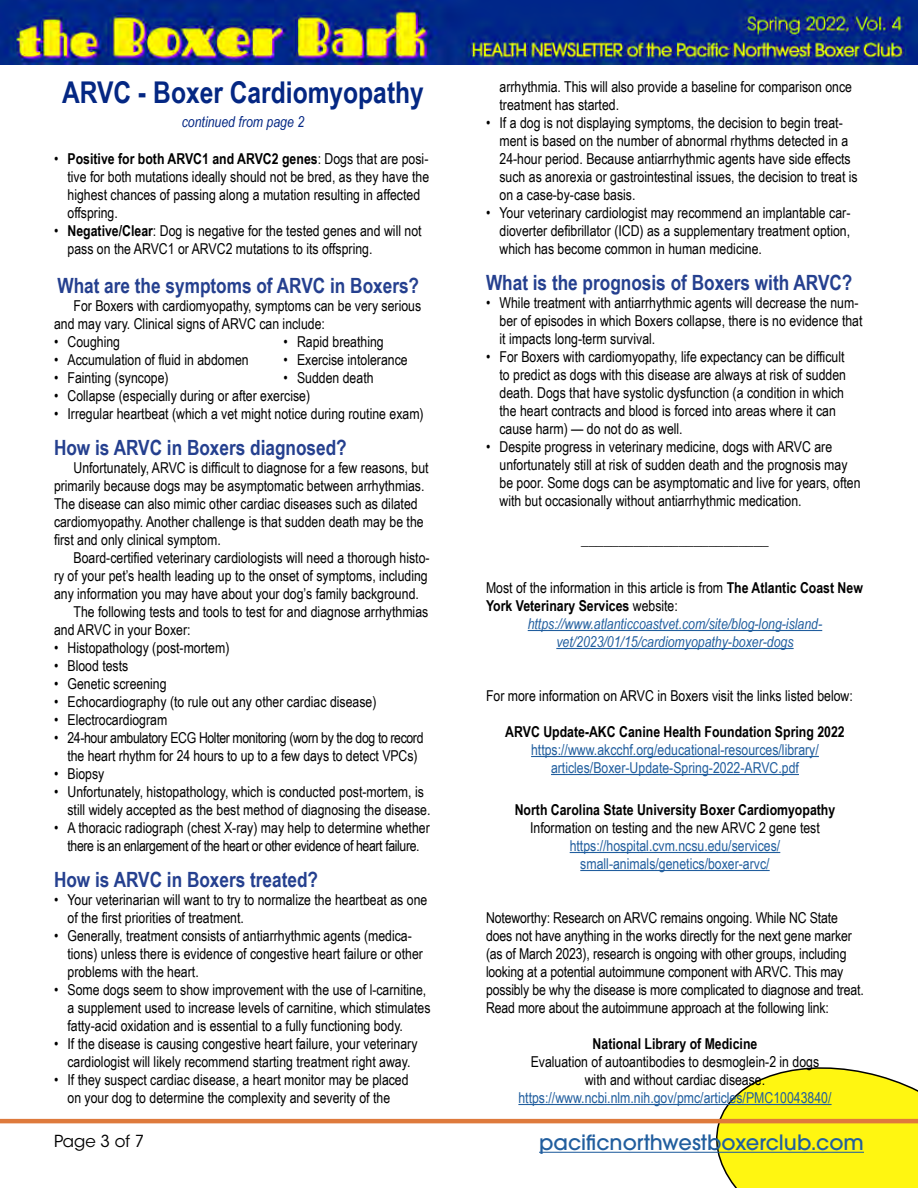
<style>
.page{position:relative;width:918px;height:1188px;background:#fff}
.page>*{position:absolute;margin:0;border:0;box-sizing:border-box;transform-origin:0 0}
.t1{font:700 30px "Arial Narrow";color:#042783}
.t2{font:700 21px "Arial Narrow";color:#25408f}
.t3{font:500 21px "ITC Avant Garde Pro";color:#215e9e}
.t4{font:16.5px "ITC Avant Garde Std";color:#000}
.t5{font:15px/18px "Arial Narrow";color:#000}
.t6{font:15px/18px "Arial Narrow";letter-spacing:-.025em;color:#000;text-align:center}
.t7{font:15px/18px "Arial Narrow";color:#215e9e;text-align:center}
.t8{font:700 15px "Arial Narrow";color:#000}
.t9{font:italic 15px "Arial Narrow";color:#215e9e}
.t10{font:900 15px "Arial";color:#000}
.t11{font:italic 15px "Arial Narrow";color:#042783}
.s1{font-weight:700}
.s2{font-weight:400}
</style>
<div class="page">
<svg style="left:706px;top:1067px;width:212px;height:121px;background:#f9f235"></svg>
<img style="left:0;top:0;width:918px;height:64px">
<hr style="left:0;top:1119px;width:918px;height:4px;background:#de7a3c">
<hr style="left:539px;top:1152px;width:325px;height:1px;background:#215e9e">
<hr style="left:528px;top:630px;width:294px;height:1px;background:#215e9e">
<hr style="left:556px;top:648px;width:238px;height:1px;background:#215e9e">
<hr style="left:531px;top:756px;width:288px;height:1px;background:#215e9e">
<hr style="left:551px;top:774px;width:248px;height:1px;background:#215e9e">
<hr style="left:570px;top:852px;width:210px;height:1px;background:#215e9e">
<hr style="left:580px;top:870px;width:190px;height:1px;background:#215e9e">
<hr style="left:518px;top:1104px;width:314px;height:1px;background:#215e9e">
<h1 class="t1" style="left:62px;top:70px;width:363px">ARVC - Boxer Cardiomyopathy</h1>
<p class="t11" style="left:182px;top:111px;width:124px">continued from page 2</p>
<p class="t5" style="left:68px;top:149px;width:363px;text-indent:-14px">• <span class="s1">Positive for both ARVC1 and ARVC2 genes</span>: Dogs that are posi&shy;tive for both mutations ideally should not be bred, as they have the highest chances of passing along a mutation resulting in affected offspring.</p>
<p class="t5" style="left:68px;top:221px;width:356px;text-indent:-14px">• <span class="s1">Negative/Clear</span>: Dog is negative for the tested genes and will not pass on the ARVC1 or ARVC2 mutations to its offspring.</p>
<h2 class="t2" style="left:57px;top:270px;width:363px">What are the symptoms of ARVC in Boxers?</h2>
<p class="t5" style="left:54px;top:296px;width:369px;text-indent:20px">For Boxers with cardiomyopathy, symptoms can be very serious and may vary. Clinical signs of ARVC can include:</p>
<p class="t5" style="left:54px;top:332px;width:68px">• Coughing</p>
<p class="t5" style="left:284px;top:332px;width:102px">• Rapid breathing</p>
<p class="t5" style="left:54px;top:350px;width:196px">• Accumulation of fluid in abdomen</p>
<p class="t5" style="left:284px;top:350px;width:126px">• Exercise intolerance</p>
<p class="t5" style="left:54px;top:368px;width:116px">• Fainting (syncope)</p>
<p class="t5" style="left:284px;top:368px;width:92px">• Sudden death</p>
<p class="t5" style="left:54px;top:386px;width:258px">• Collapse (especially during or after exercise)</p>
<p class="t5" style="left:54px;top:404px;width:371px">• Irregular heartbeat (which a vet might notice during routine exam)</p>
<h2 class="t2" style="left:54px;top:432px;width:294px">How is ARVC in Boxers diagnosed?</h2>
<p class="t5" style="left:54px;top:458px;width:376px;text-indent:20px">Unfortunately, ARVC is difficult to diagnose for a few reasons, but primarily because dogs may be asymptomatic between arrhythmias.<br>The disease can also mimic other cardiac diseases such as dilated cardiomyopathy. Another challenge is that sudden death may be the first and only clinical symptom.</p>
<p class="t5" style="left:74px;top:548px;width:358px">Board-certified veterinary cardiologists will need a thorough histo-</p>
<p class="t5" style="left:54px;top:566px;width:375px">ry of your pet’s health leading up to the onset of symptoms, including</p>
<p class="t5" style="left:54px;top:584px;width:366px">any information you may have about your dog’s family background.</p>
<p class="t5" style="left:74px;top:602px;width:356px">The following tests and tools to test for and diagnose arrhythmias</p>
<p class="t5" style="left:54px;top:620px;width:138px">and ARVC in your Boxer:</p>
<p class="t5" style="left:54px;top:638px;width:177px">• Histopathology (post-mortem)</p>
<p class="t5" style="left:54px;top:656px;width:76px">• Blood tests</p>
<p class="t5" style="left:54px;top:674px;width:114px">• Genetic screening</p>
<p class="t5" style="left:54px;top:692px;width:324px">• Echocardiography (to rule out any other cardiac disease)</p>
<p class="t5" style="left:54px;top:710px;width:115px">• Electrocardiogram</p>
<p class="t6" style="left:54px;top:728px;width:371px">• 24-hour ambulatory ECG Holter monitoring (worn by the dog to record the heart rhythm for 24 hours to up to a few days to detect VPCs)</p>
<p class="t5" style="left:54px;top:764px;width:52px">• Biopsy</p>
<p class="t5" style="left:68px;top:782px;width:365px;text-indent:-14px">• Unfortunately, histopathology, which is conducted post-mortem, is still widely accepted as the best method of diagnosing the disease.</p>
<p class="t6" style="left:54px;top:818px;width:377px">• A thoracic radiograph (chest X-ray) may help to determine whether there is an enlargement of the heart or other evidence of heart failure.</p>
<h2 class="t2" style="left:54px;top:864px;width:266px">How is ARVC in Boxers treated?</h2>
<p class="t5" style="left:68px;top:890px;width:361px;text-indent:-14px">• Your veterinarian will want to try to normalize the heartbeat as one of the first priorities of treatment.</p>
<p class="t5" style="left:68px;top:926px;width:357px;text-indent:-14px">• Generally, treatment consists of antiarrhythmic agents (medica&shy;tions) unless there is evidence of congestive heart failure or other problems with the heart.</p>
<p class="t5" style="left:68px;top:980px;width:365px;text-indent:-14px">• Some dogs seem to show improvement with the use of l-carnitine, a supplement used to increase levels of carnitine, which stimulates fatty-acid oxidation and is essential to a fully functioning body.</p>
<p class="t5" style="left:54px;top:1034px;width:365px;text-align:center">• If the disease is causing congestive heart failure, your veterinary cardiologist will likely recommend starting treatment right away.</p>
<p class="t5" style="left:54px;top:1070px;width:356px;text-align:center">• If they suspect cardiac disease, a heart monitor may be placed on your dog to determine the complexity and severity of the</p>
<p class="t5" style="left:500px;top:77px;width:354px">arrhythmia. This will also provide a baseline for comparison once treatment has started.</p>
<p class="t5" style="left:500px;top:113px;width:360px;text-indent:-14px">• If a dog is not displaying symptoms, the decision to begin treat&shy;ment is based on the number of abnormal rhythms detected in a 24-hour period. Because antiarrhythmic agents have side effects such as anorexia or gastrointestinal issues, the decision to treat is on a case-by-case basis.</p>
<p class="t5" style="left:500px;top:203px;width:352px;text-align:justify;text-indent:-14px">• Your veterinary cardiologist may recommend an implantable car&shy;dioverter defibrillator (ICD) as a supplementary treatment option, which has become common in human medicine.</p>
<h2 class="t2" style="left:486px;top:267px;width:368px">What is the prognosis of Boxers with ARVC?</h2>
<p class="t5" style="left:500px;top:293px;width:365px;text-indent:-14px">• While treatment with antiarrhythmic agents will decrease the num&shy;ber of episodes in which Boxers collapse, there is no evidence that it impacts long-term survival.</p>
<p class="t5" style="left:500px;top:347px;width:348px;text-indent:-14px">• For Boxers with cardiomyopathy, life expectancy can be difficult to predict as dogs with this disease are always at risk of sudden death. Dogs that have systolic dysfunction (a condition in which the heart contracts and blood is forced into areas where it can cause harm) — do not do as well.</p>
<p class="t5" style="left:500px;top:437px;width:363px;text-indent:-14px">• Despite progress in veterinary medicine, dogs with ARVC are unfortunately still at risk of sudden death and the prognosis may be poor. Some dogs can be asymptomatic and live for years, often with but occasionally without antiarrhythmic medication.</p>
<p class="t10" style="left:581px;top:529px;width:189px">_________________________</p>
<p class="t5" style="left:486px;top:578px;width:378px">Most of the information in this article is from <span class="s1">The Atlantic Coast New</span></p>
<p class="t8" style="left:486px;top:594px;width:193px">York Veterinary Services <span class="s2">website:</span></p>
<p class="t9" style="left:528px;top:613px;width:296px">https://www.atlanticcoastvet.com/site/blog-long-island-</p>
<p class="t9" style="left:556px;top:631px;width:239px">vet/2023/01/15/cardiomyopathy-boxer-dogs</p>
<p class="t5" style="left:486px;top:686px;width:368px">For more information on ARVC in Boxers visit the links listed below:</p>
<p class="t8" style="left:505px;top:720px;width:341px">ARVC Update-AKC Canine Health Foundation Spring 2022</p>
<p class="t7" style="left:531px;top:740px;width:289px">https://www.akcchf.org/educational-resources/library/ articles/Boxer-Update-Spring-2022-ARVC.pdf</p>
<p class="t8" style="left:515px;top:798px;width:322px">North Carolina State University Boxer Cardiomyopathy</p>
<p class="t5" style="left:530px;top:818px;width:291px">Information on testing and the new ARVC 2 gene test</p>
<p class="t7" style="left:570px;top:836px;width:212px">https://hospital.cvm.ncsu.edu/services/ small-animals/genetics/boxer-arvc/</p>
<p class="t5" style="left:486px;top:908px;width:379px">Noteworthy: Research on ARVC remains ongoing. While NC State does not have anything in the works directly for the next gene marker (as of March 2023), research is ongoing with other groups, including looking at a potential autoimmune component with ARVC. This may possibly be why the disease is more complicated to diagnose and treat.<br>Read more about the autoimmune approach at the following link:</p>
<p class="t8" style="left:593px;top:1032px;width:166px">National Library of Medicine</p>
<p class="t5" style="left:531px;top:1052px;width:290px;text-align:center">Evaluation of autoantibodies to desmoglein-2 in dogs with and without cardiac disease.</p>
<p class="t7" style="left:518px;top:1088px;width:315px">https://www.ncbi.nlm.nih.gov/pmc/articles/PMC10043840/</p>
<p class="t4" style="left:54px;top:1131px;width:92px">Page 3 of 7</p>
<h2 class="t3" style="left:539px;top:1129px;width:326px">pacificnorthwestboxerclub.com</h2>
</div>
